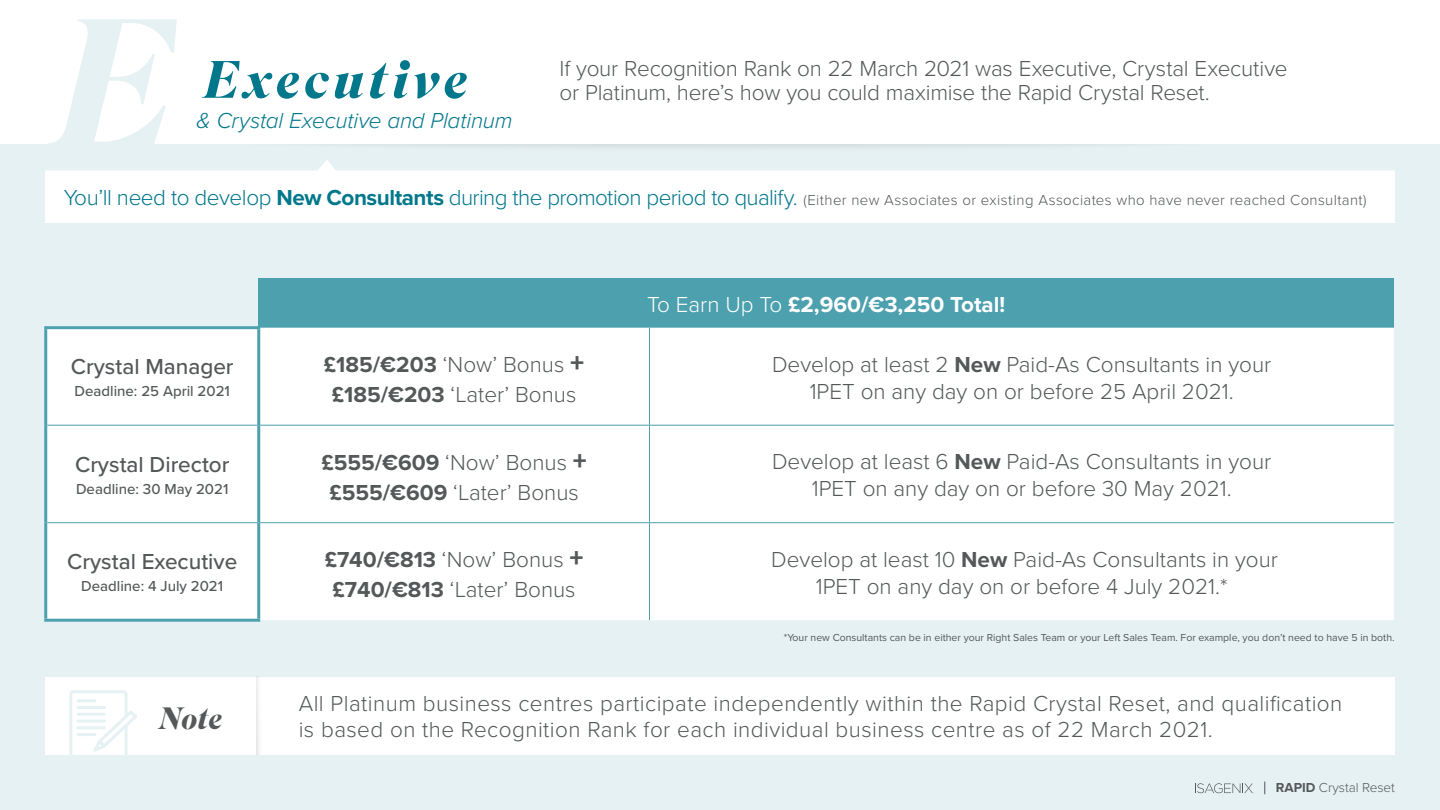
<style>
.page{position:relative;width:1440px;height:810px;background:#fff}
.page>*{position:absolute;margin:0;border:0;box-sizing:border-box;transform-origin:0 0}
.t1{font:italic 700 180px "Superior Title";color:#e6f1f4}
.t2{font:italic 700 52.5px "Superior Title";letter-spacing:.09em;color:#00778b}
.t3{font:italic 700 30px "Superior Title";color:#545859}
.t4{font:300 22.5px/30px "Proxima Nova";color:#545859;text-align:center}
.t5{font:300 22.5px/26.2px "Proxima Nova";letter-spacing:.02em;color:#545859}
.t6{font:500 22.5px "Proxima Nova";color:#545859}
.t7{font:700 22.5px "Proxima Nova";color:#fff}
.t8{font:italic 300 22.5px "Proxima Nova";letter-spacing:-.01em;color:#00778b}
.t9{font:300 15px "Proxima Nova";letter-spacing:.025em;color:#545859}
.t10{font:500 15px "Proxima Nova";color:#545859}
.t11{font:300 13.5px "Proxima Nova";color:#545859}
.t12{font:10.5px "Proxima Nova";color:#545859}
.s1{font-size:22.5px;color:#00778b}
.s2{font-weight:700;font-size:22.5px;color:#00778b}
.s3{font-weight:300}
.s4{font-weight:700}
.s5{font-family:"Proxima Nova Extrabld";font-weight:400;font-size:27.75px}
</style>
<div class="page">
<div style="left:0;top:144px;width:1440px;height:666px;background:#e6f1f4"></div>
<svg style="left:1195px;top:783px;width:59px;height:10px"></svg>
<svg style="left:1264px;top:782px;width:1px;height:12px"></svg>
<div style="left:259px;top:278px;width:1135px;height:50px;background:#4da0ae"></div>
<div style="left:47px;top:328px;width:1347px;height:292px;background:#fff"></div>
<div style="left:259px;top:425px;width:391px;height:98px;background:#fff"></div>
<hr style="left:258px;top:278px;width:1px;height:48px;background:#4da0ae">
<hr style="left:47px;top:425px;width:210px;height:1px;background:#4da0ae">
<hr style="left:260px;top:425px;width:390px;height:1px;background:#4da0ae">
<hr style="left:650px;top:425px;width:744px;height:1px;background:#4da0ae">
<hr style="left:47px;top:522px;width:210px;height:1px;background:#4da0ae">
<hr style="left:260px;top:522px;width:390px;height:1px;background:#4da0ae">
<hr style="left:650px;top:522px;width:744px;height:1px;background:#4da0ae">
<hr style="left:649px;top:328px;width:1px;height:97px;background:#4da0ae">
<hr style="left:649px;top:426px;width:1px;height:96px;background:#4da0ae">
<hr style="left:649px;top:523px;width:1px;height:97px;background:#4da0ae">
<hr style="left:44px;top:326px;width:216px;height:3px;background:#4da0ae">
<hr style="left:44px;top:329px;width:3px;height:96px;background:#4da0ae">
<hr style="left:257px;top:329px;width:3px;height:96px;background:#4da0ae">
<hr style="left:44px;top:425px;width:3px;height:98px;background:#4da0ae">
<hr style="left:257px;top:425px;width:3px;height:98px;background:#4da0ae">
<hr style="left:44px;top:523px;width:3px;height:96px;background:#4da0ae">
<hr style="left:257px;top:523px;width:3px;height:96px;background:#4da0ae">
<hr style="left:44px;top:619px;width:216px;height:3px;background:#4da0ae">
<div style="left:45px;top:677px;width:1350px;height:78px;background:#fff"></div>
<svg style="left:45px;top:160px;width:1350px;height:63px;fill:#fff"></svg>
<svg style="left:69px;top:690px;width:68px;height:65px"></svg>
<h1 class="t1" style="left:54px;top:-22px;width:119px">E</h1>
<h2 class="t2" style="left:204px;top:49px;width:265px">Executive</h2>
<p class="t4" style="left:559px;top:55px;width:730px;line-height:24px;text-align:left">If your Recognition Rank on 22 March 2021 was Executive, Crystal Executive or Platinum, here’s how you could maximise the Rapid Crystal Reset.</p>
<p class="t8" style="left:197px;top:104px;width:318px">&amp; Crystal Executive and Platinum</p>
<p class="t9" style="left:64px;top:189px;width:1304px"><span class="s1">You’ll need to develop</span> <span class="s2">New Consultants</span> <span class="s1">during the promotion period to qualify.</span> (Either new Associates or existing Associates who have never reached Consultant)</p>
<p class="t6" style="left:71px;top:350px;width:164px">Crystal Manager</p>
<p class="t10" style="left:75px;top:380px;width:157px">Deadline: 25 April 2021</p>
<p class="t6" style="left:75px;top:448px;width:156px">Crystal Director</p>
<p class="t10" style="left:76px;top:478px;width:154px">Deadline: 30 May 2021</p>
<p class="t6" style="left:67px;top:545px;width:172px">Crystal Executive</p>
<p class="t10" style="left:81px;top:575px;width:143px">Deadline: 4 July 2021</p>
<p class="t7" style="left:647px;top:288px;width:360px"><span class="s3">To Earn Up To</span> £2,960/€3,250 Total!</p>
<p class="t4" style="left:324px;top:349px;width:262px"><span class="s4">£185/€203</span> ‘Now’ Bonus <span class="s5">+ </span><span class="s4">£185/€203</span> ‘Later’ Bonus</p>
<p class="t4" style="left:772px;top:350px;width:501px;line-height:27px">Develop at least 2 <span class="s4">New</span> Paid-As Consultants in your<br>1PET on any day on or before 25 April 2021.</p>
<p class="t4" style="left:321px;top:446px;width:267px"><span class="s4">£555/€609</span> ‘Now’ Bonus <span class="s5">+ </span><span class="s4">£555/€609</span> ‘Later’ Bonus</p>
<p class="t4" style="left:772px;top:447px;width:501px;line-height:27px">Develop at least 6 <span class="s4">New</span> Paid-As Consultants in your<br>1PET on any day on or before 30 May 2021.</p>
<p class="t4" style="left:325px;top:544px;width:260px"><span class="s4">£740/€813</span> ‘Now’ Bonus <span class="s5">+ </span><span class="s4">£740/€813</span> ‘Later’ Bonus</p>
<p class="t4" style="left:771px;top:545px;width:508px;line-height:27px">Develop at least 10 <span class="s4">New</span> Paid-As Consultants in your<br>1PET on any day on or before 4 July 2021.*</p>
<p class="t12" style="left:784px;top:630px;width:612px">*Your new Consultants can be in either your Right Sales Team or your Left Sales Team. For example, you don’t need to have 5 in both.</p>
<h3 class="t3" style="left:159px;top:701px;width:64px">Note</h3>
<p class="t5" style="left:299px;top:689px;width:1045px">All Platinum business centres participate independently within the Rapid Crystal Reset, and qualification is based on the Recognition Rank for each individual business centre as of 22 March 2021.</p>
<p class="t11" style="left:1276px;top:778px;width:121px"><span class="s4">RAPID</span> Crystal Reset</p>
</div>
